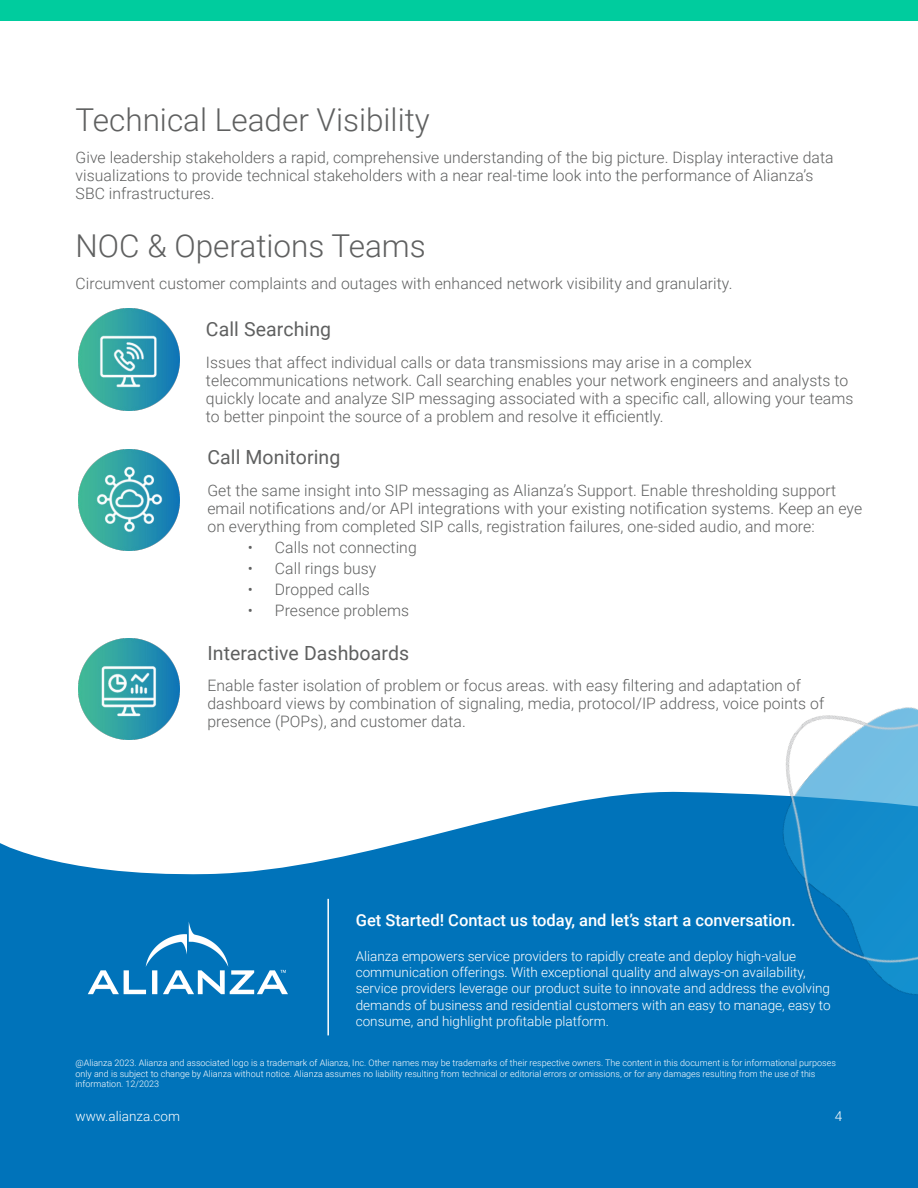
<style>
.page{position:relative;width:918px;height:1188px;background:#fff}
.page>*{position:absolute;margin:0;border:0;box-sizing:border-box;transform-origin:0 0}
.Body_text_medium{font:300 31.5px "Roboto";color:#5f6060}
.Body_text_medium-2{font:19.5px "Roboto";letter-spacing:.005em;color:#5f6060}
.t1{font:500 16.5px "Roboto";color:#fff}
.Body_text_medium-3{font:300 15.75px/18px "Roboto";letter-spacing:.005em;color:#5f6060}
.t2{font:300 13.5px/16.2px "Roboto";color:#fff}
.t3{font:300 9px/10.8px "Roboto";color:#fff}
</style>
<div class="page">
<svg style="left:0;top:791px;width:918px;height:397px;background:#1e83c2"></svg>
<img style="left:692px;top:707px;width:226px;height:316px">
<div style="left:0;top:0;width:918px;height:21px;background:#00cc9e"></div>
<img style="left:76px;top:918px;width:225px;height:81px">
<hr style="left:327px;top:899px;width:2px;height:136px;background:#fff">
<img style="left:79px;top:449px;width:101px;height:102px">
<img style="left:79px;top:309px;width:101px;height:101px">
<img style="left:79px;top:638px;width:101px;height:101px">
<p class="Body_text_medium" style="left:76px;top:98px;width:356px">Technical Leader Visibility</p>
<p class="Body_text_medium-3" style="left:76px;top:148px;width:760px">Give leadership stakeholders a rapid, comprehensive understanding of the big picture. Display interactive data visualizations to provide technical stakeholders with a near real-time look into the performance of Alianza’s<br>SBC infrastructures.</p>
<p class="Body_text_medium" style="left:76px;top:224px;width:352px">NOC &amp; Operations Teams</p>
<p class="Body_text_medium-3" style="left:76px;top:274px;width:658px">Circumvent customer complaints and outages with enhanced network visibility and granularity.</p>
<p class="Body_text_medium-2" style="left:206px;top:316px;width:127px">Call Searching</p>
<p class="Body_text_medium-3" style="left:206px;top:353px;width:649px">Issues that affect individual calls or data transmissions may arise in a complex telecommunications network. Call searching enables your network engineers and analysts to quickly locate and analyze SIP messaging associated with a specific call, allowing your teams to better pinpoint the source of a problem and resolve it efficiently.</p>
<p class="Body_text_medium-2" style="left:207px;top:443px;width:134px">Call Monitoring</p>
<p class="Body_text_medium-3" style="left:207px;top:480px;width:656px">Get the same insight into SIP messaging as Alianza’s Support. Enable thresholding support email notifications and/or API integrations with your existing notification systems. Keep an eye on everything from completed SIP calls, registration failures, one-sided audio, and more:</p>
<p class="Body_text_medium-3" style="left:248px;top:537px;width:170px">• Calls not connecting</p>
<p class="Body_text_medium-3" style="left:248px;top:558px;width:130px">• Call rings busy</p>
<p class="Body_text_medium-3" style="left:248px;top:579px;width:123px">• Dropped calls</p>
<p class="Body_text_medium-3" style="left:248px;top:600px;width:163px">• Presence problems</p>
<p class="Body_text_medium-2" style="left:207px;top:639px;width:203px">Interactive Dashboards</p>
<p class="Body_text_medium-3" style="left:207px;top:676px;width:618px">Enable faster isolation of problem or focus areas. with easy filtering and adaptation of dashboard views by combination of signaling, media, protocol/IP address, voice points of presence (POPs), and customer data.</p>
<p class="t1" style="left:356px;top:908px;width:442px">Get Started! Contact us today, and let’s start a conversation.</p>
<p class="t2" style="left:356px;top:948px;width:476px">Alianza empowers service providers to rapidly create and deploy high-value communication offerings. With exceptional quality and always-on availability, service providers leverage our product suite to innovate and address the evolving demands of business and residential customers with an easy to manage, easy to consume, and highlight profitable platform.</p>
<p class="t3" style="left:76px;top:1057px;width:762px">@Alianza 2023. Alianza and associated logo is a trademark of Alianza, Inc. Other names may be trademarks of their respective owners. The content in this document is for informational purposes only and is subject to change by Alianza without notice. Alianza assumes no liability resulting from technical or editorial errors or omissions, or for any damages resulting from the use of this information. 12/2023</p>
<p class="t2" style="left:76px;top:1107px;width:106px">www.alianza.com</p>
<p class="t2" style="left:835px;top:1107px;width:9px">4</p>
</div>
